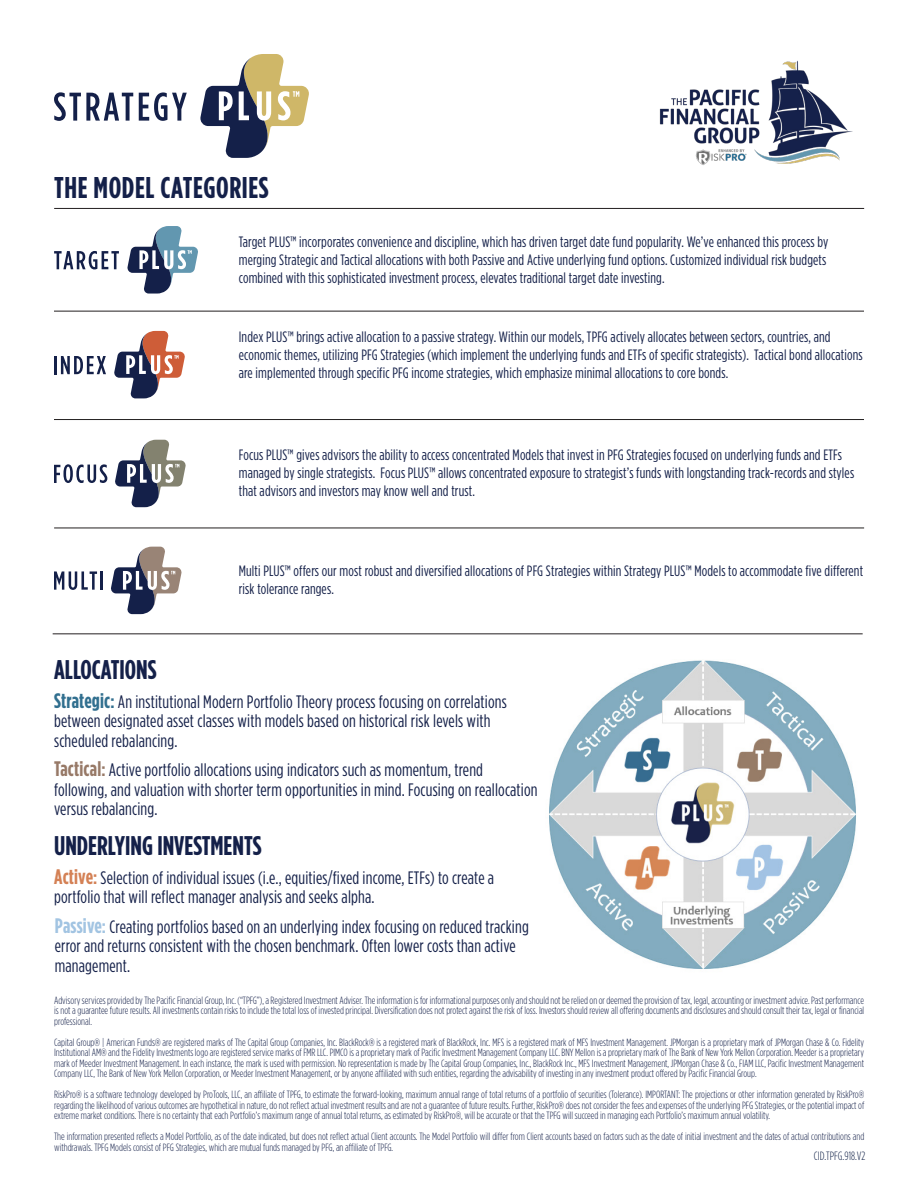
<style>
.page{position:relative;width:918px;height:1188px;background:#fff}
.page>*{position:absolute;margin:0;border:0;box-sizing:border-box;transform-origin:0 0}
.t1{font:700 30px "Gotham Condensed";letter-spacing:.02em;color:#142049}
.t2{font:700 27px "Gotham Condensed";color:#142049}
.t3{font:18px/19.5px "Gotham Condensed";letter-spacing:.01em;color:#142049}
.t4{font:15px/18px "Gotham Condensed";letter-spacing:.01em;color:#142049}
.t5{font:300 12px "Gotham Condensed";color:#122248}
.t6{font:300 10.5px/10.5px "Gotham Condensed";color:#142049;text-align:justify}
.s1{font-weight:700;font-size:21px;color:#316f8f}
.s2{font-weight:700;color:#316f8f}
.s3{font-weight:700;font-size:21px;color:#977967}
.s4{font-weight:700;color:#977967}
.s5{font-weight:700;font-size:21px;color:#d48155}
.s6{font-weight:700;color:#d48155}
.s7{font-weight:700;font-size:21px;color:#a2c4e2}
.s8{font-weight:700;color:#a2c4e2}
</style>
<div class="page">
<svg style="left:127px;top:226px;width:71px;height:68px"></svg>
<svg style="left:54px;top:251px;width:65px;height:18px"></svg>
<svg style="left:114px;top:331px;width:71px;height:67px"></svg>
<hr style="left:54px;top:356px;width:3px;height:18px;background:#142049">
<svg style="left:61px;top:356px;width:45px;height:18px"></svg>
<svg style="left:54px;top:464px;width:53px;height:19px"></svg>
<svg style="left:115px;top:440px;width:71px;height:67px"></svg>
<svg style="left:111px;top:547px;width:71px;height:67px"></svg>
<svg style="left:54px;top:571px;width:49px;height:19px"></svg>
<hr style="left:54px;top:311px;width:810px;height:1px;background:#231f20">
<hr style="left:54px;top:419px;width:810px;height:1px;background:#231f20">
<hr style="left:54px;top:528px;width:810px;height:1px;background:#231f20">
<hr style="left:53px;top:633px;width:810px;height:1px;background:#231f20">
<hr style="left:54px;top:208px;width:810px;height:1px;background:#231f20">
<svg style="left:200px;top:54px;width:109px;height:104px"></svg>
<svg style="left:54px;top:92px;width:79px;height:29px"></svg>
<svg style="left:139px;top:92px;width:48px;height:29px"></svg>
<img style="left:659px;top:60px;width:194px;height:105px">
<img style="left:549px;top:660px;width:307px;height:309px">
<p class="t1" style="left:54px;top:171px;width:216px">THE MODEL CATEGORIES</p>
<p class="t4" style="left:239px;top:232px;width:591px">Target PLUS™ incorporates convenience and discipline, which has driven target date fund popularity. We’ve enhanced this process by merging Strategic and Tactical allocations with both Passive and Active underlying fund options. Customized individual risk budgets combined with this sophisticated investment process, elevates traditional target date investing.</p>
<p class="t4" style="left:239px;top:327px;width:625px">Index PLUS™ brings active allocation to a passive strategy. Within our models, TPFG actively allocates between sectors, countries, and economic themes, utilizing PFG Strategies (which implement the underlying funds and ETFs of specific strategists). Tactical bond allocations are implemented through specific PFG income strategies, which emphasize minimal allocations to core bonds.</p>
<p class="t4" style="left:239px;top:446px;width:617px">Focus PLUS™ gives advisors the ability to access concentrated Models that invest in PFG Strategies focused on underlying funds and ETFs managed by single strategists. Focus PLUS™ allows concentrated exposure to strategist’s funds with longstanding track-records and styles that advisors and investors may know well and trust.</p>
<p class="t2" style="left:54px;top:654px;width:104px">ALLOCATIONS</p>
<p class="t4" style="left:239px;top:561px;width:626px">Multi PLUS™ offers our most robust and diversified allocations of PFG Strategies within Strategy PLUS™ Models to accommodate five different risk tolerance ranges.</p>
<p class="t3" style="left:54px;top:692px;width:454px"><span class="s1">Strategic</span><span class="s2">:</span> An institutional Modern Portfolio Theory process focusing on correlations between designated asset classes with models based on historical risk levels with scheduled rebalancing.</p>
<p class="t3" style="left:54px;top:760px;width:485px"><span class="s3">Tactical</span><span class="s4">:</span> Active portfolio allocations using indicators such as momentum, trend following, and valuation with shorter term opportunities in mind. Focusing on reallocation versus rebalancing.</p>
<p class="t2" style="left:54px;top:831px;width:209px">UNDERLYING INVESTMENTS</p>
<p class="t3" style="left:54px;top:868px;width:442px"><span class="s5">Active</span><span class="s6">:</span> Selection of individual issues (i.e., equities/fixed income, ETFs) to create a portfolio that will reflect manager analysis and seeks alpha.</p>
<p class="t3" style="left:55px;top:917px;width:476px"><span class="s7">Passive</span><span class="s8">:</span> Creating portfolios based on an underlying index focusing on reduced tracking error and returns consistent with the chosen benchmark. Often lower costs than active management.</p>
<p class="t6" style="left:54px;top:995px;width:812px">Advisory services provided by The Pacific Financial Group, Inc. (“TPFG”), a Registered Investment Adviser. The information is for informational purposes only and should not be relied on or deemed the provision of tax, legal, accounting or investment advice. Past performance is not a guarantee future results. All investments contain risks to include the total loss of invested principal. Diversification does not protect against the risk of loss. Investors should review all offering documents and disclosures and should consult their tax, legal or financial professional.</p>
<p class="t6" style="left:54px;top:1037px;width:812px">Capital Group® | American Funds® are registered marks of The Capital Group Companies, Inc. BlackRock® is a registered mark of BlackRock, Inc. MFS is a registered mark of MFS Investment Management. JPMorgan is a proprietary mark of JPMorgan Chase &amp; Co. Fidelity Institutional AM® and the Fidelity Investments logo are registered service marks of FMR LLC. PIMCO is a proprietary mark of Pacific Investment Management Company LLC. BNY Mellon is a proprietary mark of The Bank of New York Mellon Corporation. Meeder is a proprietary mark of Meeder Investment Management. In each instance, the mark is used with permission. No representation is made by The Capital Group Companies, Inc., BlackRock Inc., MFS Investment Management, JPMorgan Chase &amp; Co., FIAM LLC, Pacific Investment Management Company LLC, The Bank of New York Mellon Corporation, or Meeder Investment Management, or by anyone affiliated with such entities, regarding the advisability of investing in any investment product offered by Pacific Financial Group.</p>
<p class="t6" style="left:54px;top:1089px;width:812px">RiskPro® is a software technology developed by ProTools, LLC, an affiliate of TPFG, to estimate the forward-looking, maximum annual range of total returns of a portfolio of securities (Tolerance). IMPORTANT: The projections or other information generated by RiskPro® regarding the likelihood of various outcomes are hypothetical in nature, do not reflect actual investment results and are not a guarantee of future results. Further, RiskPro® does not consider the fees and expenses of the underlying PFG Strategies, or the potential impact of extreme market conditions. There is no certainty that each Portfolio’s maximum range of annual total returns, as estimated by RiskPro®, will be accurate or that the TPFG will succeed in managing each Portfolio’s maximum annual volatility.</p>
<p class="t6" style="left:54px;top:1131px;width:812px">The information presented reflects a Model Portfolio, as of the date indicated, but does not reflect actual Client accounts. The Model Portfolio will differ from Client accounts based on factors such as the date of initial investment and the dates of actual contributions and withdrawals. TPFG Models consist of PFG Strategies, which are mutual funds managed by PFG, an affiliate of TPFG.</p>
<p class="t5" style="left:814px;top:1150px;width:53px">CID.TPFG.918.V2</p>
</div>
